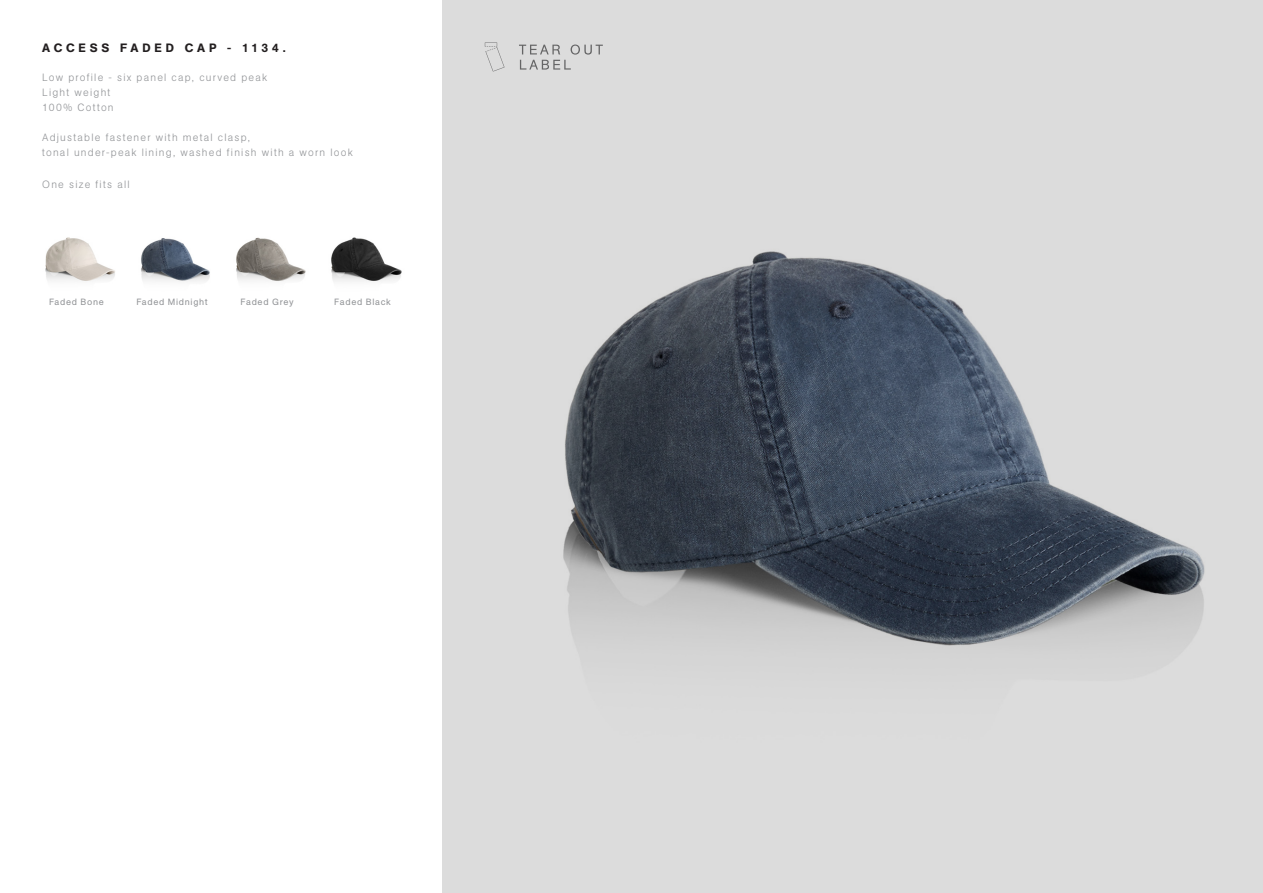
<style>
.page{position:relative;width:1263px;height:893px;background:#fff}
.page>*{position:absolute;margin:0;border:0;box-sizing:border-box;transform-origin:0 0}
.t1{font:500 12px "AG Book Pro";letter-spacing:.325em;color:#231f20}
.MEASUREMENTS{font:300 10.5px/15px "AG Book Pro";letter-spacing:.115em;color:#939598}
.COLOUR_NAME{font:9px "AG Book Pro";letter-spacing:.075em;color:#939598}
</style>
<div class="page">
<img style="left:442px;top:0;width:821px;height:893px">
<svg style="left:519px;top:45px;width:84px;height:25px;background:#c9c9c9"></svg>
<svg style="left:497px;top:47px;width:7px;height:20px"></svg>
<svg style="left:485px;top:43px;width:12px;height:28px"></svg>
<img style="left:45px;top:237px;width:357px;height:45px">
<p class="t1" style="left:42px;top:40px;width:245px">ACCESS FADED CAP - 1134.</p>
<p class="MEASUREMENTS" style="left:42px;top:69px;width:227px">Low profile - six panel cap, curved peak</p>
<p class="MEASUREMENTS" style="left:42px;top:84px;width:70px">Light weight</p>
<p class="MEASUREMENTS" style="left:42px;top:99px;width:73px">100% Cotton</p>
<p class="MEASUREMENTS" style="left:42px;top:129px;width:312px">Adjustable fastener with metal clasp,<br>tonal under-peak lining, washed finish with a worn look</p>
<p class="MEASUREMENTS" style="left:42px;top:176px;width:89px">One size fits all</p>
<p class="COLOUR_NAME" style="left:49px;top:296px;width:56px">Faded Bone</p>
<p class="COLOUR_NAME" style="left:136px;top:296px;width:73px">Faded Midnight</p>
<p class="COLOUR_NAME" style="left:241px;top:296px;width:55px">Faded Grey</p>
<p class="COLOUR_NAME" style="left:334px;top:296px;width:58px">Faded Black</p>
</div>
